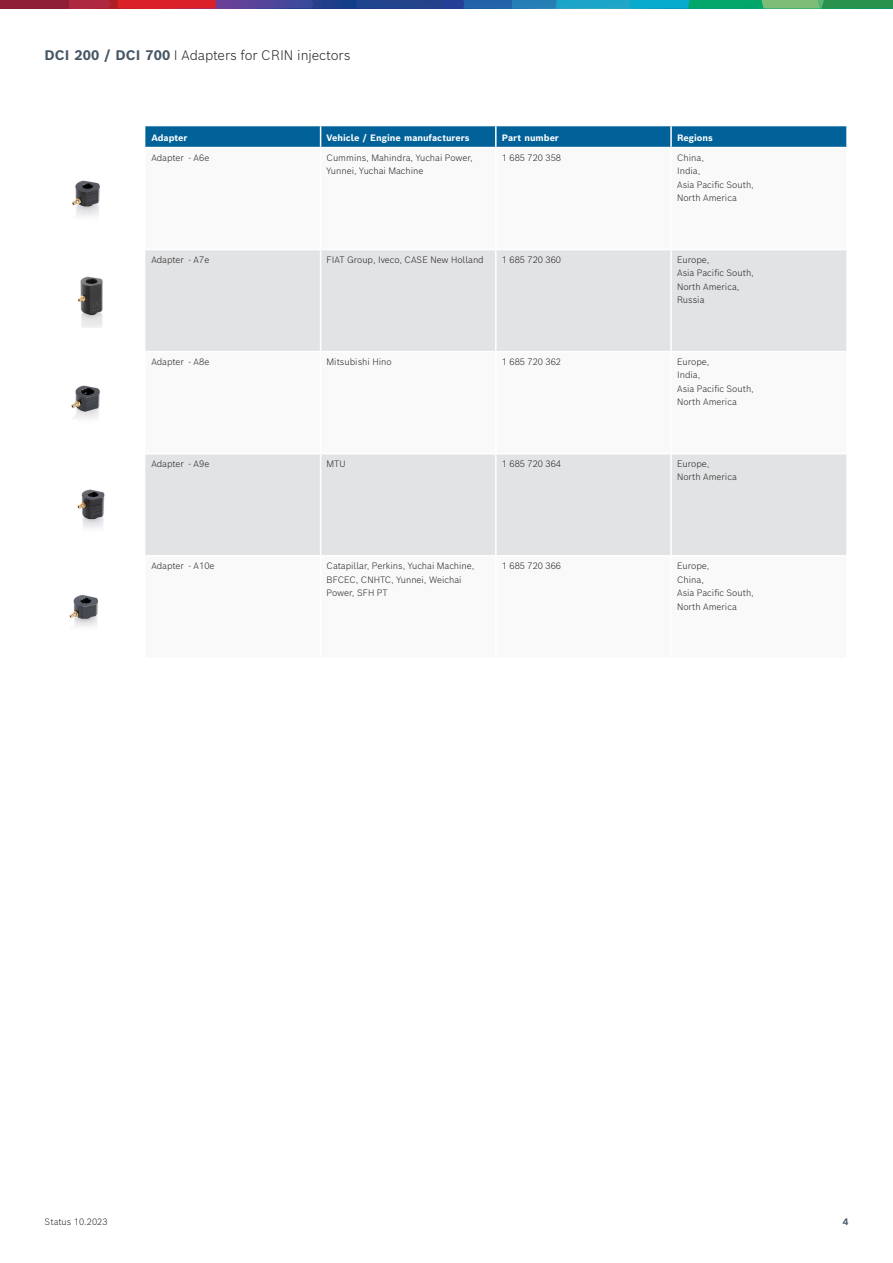
<style>
.page{position:relative;width:893px;height:1263px;background:#fff}
.page>*{position:absolute;margin:0;border:0;box-sizing:border-box;transform-origin:0 0}
.t1{font:300 13.5px "Bosch Sans";color:#231f20}
.Fusszeile{font:300 9px/13.5px "Bosch Sans";color:#231f20}
.Fusszeile-2{font:700 9px "Bosch Sans";color:#fff}
.t2{font:700 9px "Bosch Sans";color:#465664}
.s1{font-weight:700;color:#465664}
</style>
<div class="page">
<div style="left:0;top:0;width:69px;height:9px;background:#8f1f35"></div>
<svg style="left:69px;top:0;width:824px;height:9px;background:#476a80"></svg>
<svg style="left:145px;top:250px;width:701px;height:305px;fill:#e1e3e4"></svg>
<svg style="left:145px;top:126px;width:701px;height:21px;background:#06659b"></svg>
<hr style="left:495px;top:126px;width:2px;height:21px;background:#fff">
<hr style="left:670px;top:126px;width:2px;height:21px;background:#fff">
<hr style="left:320px;top:250px;width:1px;height:101px;background:#fff">
<hr style="left:495px;top:250px;width:2px;height:101px;background:#fff">
<hr style="left:145px;top:351px;width:176px;height:1px;background:#fff">
<hr style="left:321px;top:351px;width:175px;height:1px;background:#fff">
<hr style="left:320px;top:352px;width:1px;height:101px;background:#fff">
<hr style="left:496px;top:351px;width:175px;height:1px;background:#fff">
<hr style="left:495px;top:352px;width:2px;height:101px;background:#fff">
<hr style="left:671px;top:351px;width:175px;height:1px;background:#fff">
<hr style="left:145px;top:453px;width:176px;height:1px;background:#fff">
<hr style="left:321px;top:453px;width:175px;height:1px;background:#fff">
<hr style="left:320px;top:454px;width:1px;height:101px;background:#fff">
<hr style="left:496px;top:453px;width:175px;height:1px;background:#fff">
<hr style="left:495px;top:454px;width:2px;height:101px;background:#fff">
<hr style="left:671px;top:453px;width:175px;height:1px;background:#fff">
<hr style="left:670px;top:250px;width:2px;height:101px;background:#fff">
<hr style="left:670px;top:352px;width:2px;height:101px;background:#fff">
<hr style="left:670px;top:454px;width:2px;height:101px;background:#fff">
<img style="left:71px;top:385px;width:29px;height:34px">
<img style="left:72px;top:180px;width:28px;height:36px">
<img style="left:77px;top:489px;width:28px;height:39px">
<img style="left:69px;top:595px;width:30px;height:32px">
<img style="left:78px;top:276px;width:25px;height:51px">
<p class="t1" style="left:45px;top:44px;width:307px"><span class="s1">DCI 200 / DCI 700</span> I Adapters for CRIN injectors</p>
<p class="Fusszeile-2" style="left:151px;top:130px;width:38px">Adapter</p>
<p class="Fusszeile-2" style="left:327px;top:130px;width:144px">Vehicle / Engine manufacturers</p>
<p class="Fusszeile-2" style="left:502px;top:130px;width:59px">Part number</p>
<p class="Fusszeile-2" style="left:677px;top:130px;width:37px">Regions</p>
<p class="Fusszeile" style="left:151px;top:150px;width:59px">Adapter - A6e</p>
<p class="Fusszeile" style="left:327px;top:150px;width:148px">Cummins, Mahindra, Yuchai Power,<br>Yunnei, Yuchai Machine</p>
<p class="Fusszeile" style="left:502px;top:150px;width:61px">1 685 720 358</p>
<p class="Fusszeile" style="left:677px;top:150px;width:28px">China,</p>
<p class="Fusszeile" style="left:677px;top:164px;width:25px">India,</p>
<p class="Fusszeile" style="left:677px;top:177px;width:78px">Asia Pacific South,</p>
<p class="Fusszeile" style="left:677px;top:191px;width:61px">North America</p>
<p class="Fusszeile" style="left:151px;top:252px;width:59px">Adapter - A7e</p>
<p class="Fusszeile" style="left:327px;top:252px;width:159px">FIAT Group, Iveco, CASE New Holland</p>
<p class="Fusszeile" style="left:502px;top:252px;width:61px">1 685 720 360</p>
<p class="Fusszeile" style="left:677px;top:252px;width:34px">Europe,</p>
<p class="Fusszeile" style="left:677px;top:266px;width:78px">Asia Pacific South,</p>
<p class="Fusszeile" style="left:677px;top:279px;width:64px">North America,</p>
<p class="Fusszeile" style="left:677px;top:293px;width:29px">Russia</p>
<p class="Fusszeile" style="left:151px;top:354px;width:59px">Adapter - A8e</p>
<p class="Fusszeile" style="left:327px;top:354px;width:66px">Mitsubishi Hino</p>
<p class="Fusszeile" style="left:502px;top:354px;width:61px">1 685 720 362</p>
<p class="Fusszeile" style="left:677px;top:354px;width:34px">Europe,</p>
<p class="Fusszeile" style="left:677px;top:368px;width:25px">India,</p>
<p class="Fusszeile" style="left:677px;top:381px;width:78px">Asia Pacific South,</p>
<p class="Fusszeile" style="left:677px;top:395px;width:61px">North America</p>
<p class="Fusszeile" style="left:151px;top:456px;width:59px">Adapter - A9e</p>
<p class="Fusszeile" style="left:327px;top:456px;width:21px">MTU</p>
<p class="Fusszeile" style="left:502px;top:456px;width:61px">1 685 720 364</p>
<p class="Fusszeile" style="left:677px;top:456px;width:34px">Europe,</p>
<p class="Fusszeile" style="left:677px;top:470px;width:61px">North America</p>
<p class="Fusszeile" style="left:151px;top:558px;width:65px">Adapter - A10e</p>
<p class="Fusszeile" style="left:327px;top:558px;width:149px">Catapillar, Perkins, Yuchai Machine,<br>BFCEC, CNHTC, Yunnei, Weichai</p>
<p class="Fusszeile" style="left:327px;top:585px;width:63px">Power, SFH PT</p>
<p class="Fusszeile" style="left:502px;top:558px;width:61px">1 685 720 366</p>
<p class="Fusszeile" style="left:677px;top:558px;width:34px">Europe,</p>
<p class="Fusszeile" style="left:677px;top:572px;width:28px">China,</p>
<p class="Fusszeile" style="left:677px;top:585px;width:78px">Asia Pacific South,</p>
<p class="Fusszeile" style="left:677px;top:599px;width:61px">North America</p>
<p class="Fusszeile" style="left:45px;top:1215px;width:65px">Status 10.2023</p>
<p class="t2" style="left:843px;top:1214px;width:7px">4</p>
</div>
